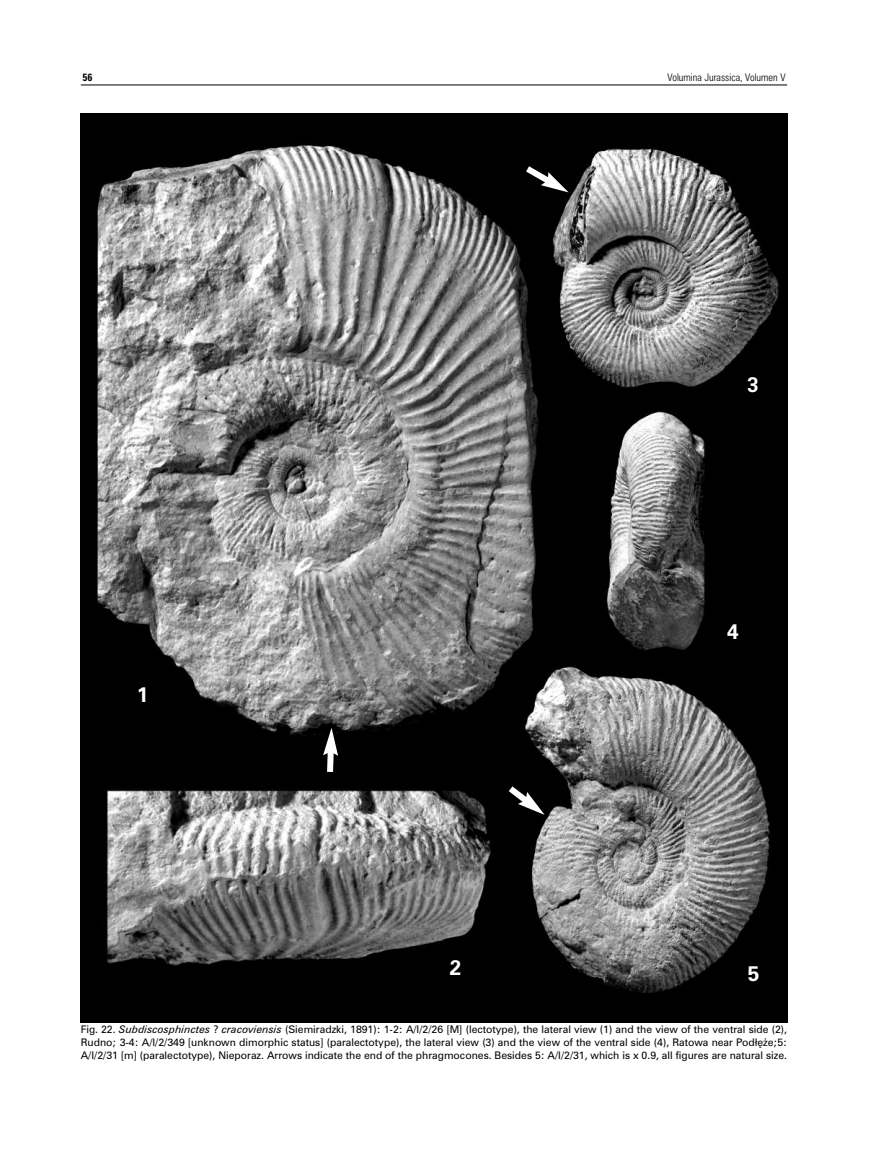
<style>
.page{position:relative;width:885px;height:1149px;background:#fff}
.page>*{position:absolute;margin:0;border:0;box-sizing:border-box;transform-origin:0 0}
.t1{font:700 21px "Zurich PL";color:#fff}
.t2{font:10.5px/12.6px "Zurich PL";color:#000;text-align:justify}
.t3{font:300 condensed 10.5px "Zurich PL";color:#000}
.t4{font:700 condensed 10.5px "Zurich PL";color:#000}
.s1{font-style:italic}
</style>
<div class="page">
<hr style="left:81px;top:85px;width:706px;height:1px;background:#000">
<img style="left:81px;top:114px;width:706px;height:908px">
<svg style="left:323px;top:727px;width:15px;height:50px"></svg>
<svg style="left:502px;top:780px;width:42px;height:34px"></svg>
<svg style="left:519px;top:161px;width:49px;height:31px"></svg>
<p class="t4" style="left:82px;top:74px;width:12px">56</p>
<p class="t3" style="left:667px;top:74px;width:119px">Volumina Jurassica, Volumen V</p>
<h1 class="t1" style="left:137px;top:686px;width:13px">1</h1>
<h1 class="t1" style="left:747px;top:377px;width:13px">3</h1>
<h1 class="t1" style="left:727px;top:624px;width:13px">4</h1>
<h1 class="t1" style="left:449px;top:959px;width:13px">2</h1>
<h1 class="t1" style="left:747px;top:965px;width:13px">5</h1>
<p class="t2" style="left:81px;top:1024px;width:707px">Fig. 22. <span class="s1">Subdiscosphinctes</span> ? <span class="s1">cracoviensis</span> (Siemiradzki, 1891): 1-2: A/I/2/26 [M] (lectotype), the lateral view (1) and the view of the ventral side (2), Rudno; 3-4: A/I/2/349 [unknown dimorphic status] (paralectotype), the lateral view (3) and the view of the ventral side (4), Ratowa near Podł´˝e;5:<br>A/I/2/31 [m] (paralectotype), Nieporaz. Arrows indicate the end of the phragmocones. Besides 5: A/I/2/31, which is x 0.9, all figures are natural size.</p>
</div>
